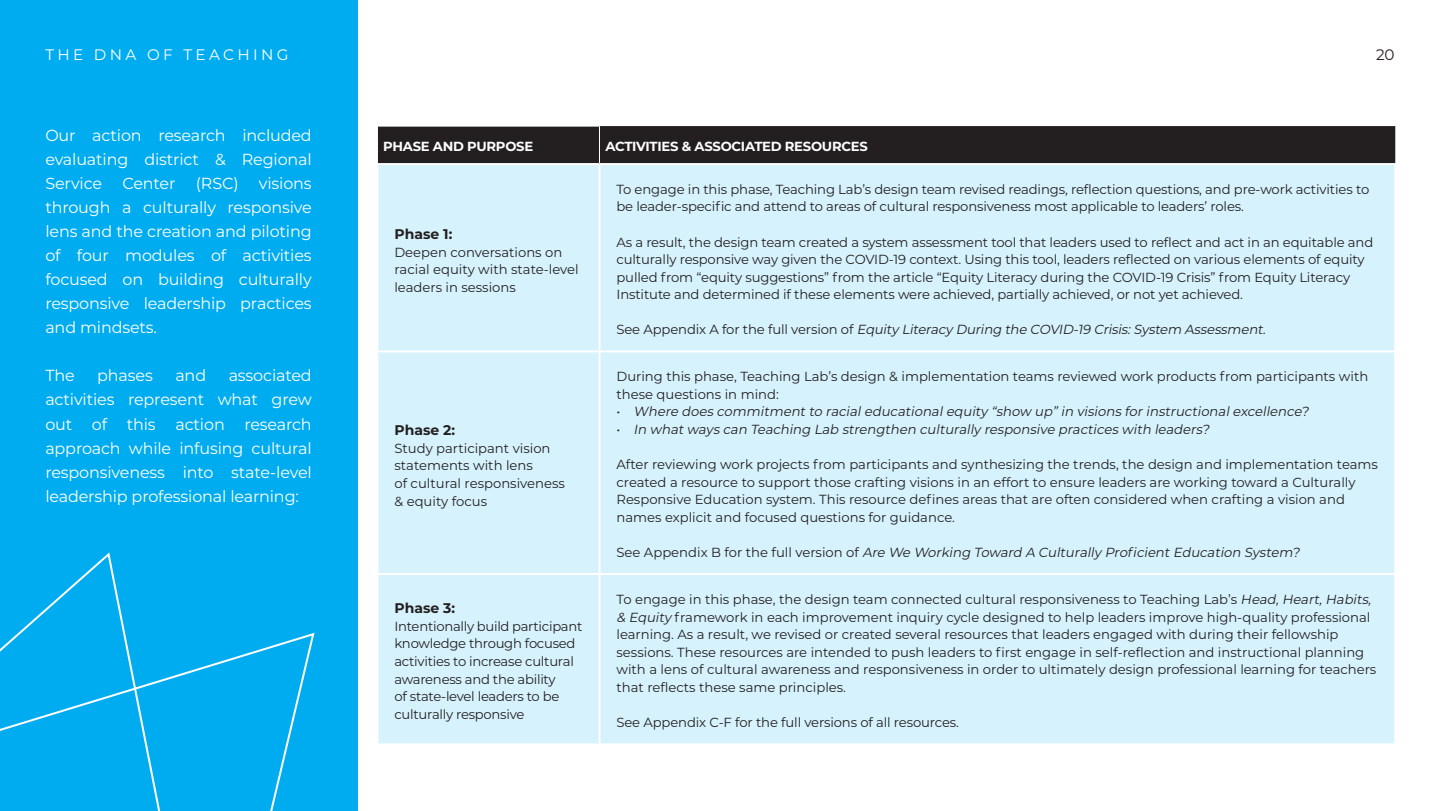
<style>
.page{position:relative;width:1440px;height:811px;background:#fff}
.page>*{position:absolute;margin:0;border:0;box-sizing:border-box;transform-origin:0 0}
.t1{font:16px/24px "Montserrat";letter-spacing:-.01em;color:#fff;text-align:justify}
.t2{font:15.2px "Montserrat";letter-spacing:.22em;color:#fff}
.t3{font:15.2px "Montserrat";color:#231f20}
.t4{font:700 14px "Montserrat";color:#231f20}
.t5{font:13.2px/17.6px "Montserrat";letter-spacing:-.01em;color:#231f20}
.t6{font:italic 13.2px "Montserrat";color:#231f20}
.t7{font:700 13.2px "Montserrat";letter-spacing:-.02em;color:#fff}
.s1{font-style:normal}
.s2{font-style:italic}
</style>
<div class="page">
<div style="left:0;top:0;width:357px;height:811px;background:#00acf0"></div>
<div style="left:378px;top:126px;width:1017px;height:37px;background:#231f20"></div>
<div style="left:378px;top:165px;width:1016px;height:578px;background:#d6f2fd"></div>
<hr style="left:377px;top:126px;width:223px;height:1px;background:#fff">
<hr style="left:599px;top:126px;width:1px;height:37px;background:#fff">
<hr style="left:598px;top:165px;width:2px;height:185px;background:#fff">
<hr style="left:376px;top:350px;width:223px;height:2px;background:#fff">
<hr style="left:599px;top:350px;width:797px;height:2px;background:#fff">
<hr style="left:598px;top:352px;width:2px;height:221px;background:#fff">
<hr style="left:376px;top:573px;width:223px;height:2px;background:#fff">
<hr style="left:599px;top:573px;width:797px;height:2px;background:#fff">
<hr style="left:598px;top:575px;width:2px;height:168px;background:#fff">
<svg style="left:185px;top:632px;width:130px;height:179px"></svg>
<svg style="left:0;top:552px;width:185px;height:259px"></svg>
<p class="t2" style="left:45px;top:44px;width:245px">THE DNA OF TEACHING</p>
<p class="t1" style="left:45px;top:123px;width:268px">Our action research included evaluating district &amp; Regional Service</p>
<p class="t1" style="left:45px;top:171px;width:268px;text-indent:214px">visions through a culturally responsive lens and the creation and piloting of four modules of activities focused on building culturally responsive leadership practices and mindsets.</p>
<p class="t1" style="left:45px;top:363px;width:31px">The</p>
<p class="t1" style="left:97px;top:363px;width:57px">phases</p>
<p class="t1" style="left:175px;top:363px;width:32px">and</p>
<p class="t1" style="left:122px;top:171px;width:55px">Center</p>
<p class="t1" style="left:196px;top:171px;width:44px">(RSC)</p>
<p class="t1" style="left:45px;top:363px;width:268px;text-indent:183px">associated activities represent what grew out of this action research approach while infusing cultural responsiveness into state-level leadership professional learning:</p>
<p class="t7" style="left:383px;top:137px;width:151px">PHASE AND PURPOSE</p>
<p class="t7" style="left:605px;top:137px;width:264px">ACTIVITIES &amp; ASSOCIATED RESOURCES</p>
<p class="t3" style="left:1376px;top:44px;width:20px">20</p>
<p class="t4" style="left:394px;top:224px;width:59px">Phase 1:</p>
<p class="t5" style="left:394px;top:243px;width:186px">Deepen conversations on racial equity with state-level leaders in sessions</p>
<p class="t4" style="left:394px;top:420px;width:62px">Phase 2:</p>
<p class="t5" style="left:394px;top:439px;width:172px">Study participant vision statements with lens<br>of cultural responsiveness &amp; equity focus</p>
<p class="t4" style="left:394px;top:598px;width:62px">Phase 3:</p>
<p class="t5" style="left:394px;top:617px;width:190px">Intentionally build participant knowledge through focused activities to increase cultural awareness and the ability<br>of state-level leaders to be culturally responsive</p>
<p class="t5" style="left:617px;top:180px;width:754px">To engage in this phase, Teaching Lab’s design team revised readings, reflection questions, and pre-work activities to be leader-specific and attend to areas of cultural responsiveness most applicable to leaders’ roles.</p>
<p class="t5" style="left:617px;top:233px;width:758px">As a result, the design team created a system assessment tool that leaders used to reflect and act in an equitable and culturally responsive way given the COVID-19 context. Using this tool, leaders reflected on various elements of equity pulled from “equity suggestions” from the article “Equity Literacy during the COVID-19 Crisis” from Equity Literacy Institute and determined if these elements were achieved, partially achieved, or not yet achieved.</p>
<p class="t6" style="left:617px;top:321px;width:654px"><span class="s1">S e e A p p e n d i x A fo r t h e f u l l ve r s i o n o f</span> Equity Literacy During the COVID-19 Crisis:System Assessment.</p>
<p class="t5" style="left:617px;top:367px;width:753px">During this phase, Teaching Lab’s design &amp; implementation teams reviewed work products from participants with these questions in mind:</p>
<p class="t6" style="left:617px;top:402px;width:697px"><span class="s1">•</span> Where does commitmentto racialeducationalequity “show up”in visions forinstructionalexcellence?</p>
<p class="t6" style="left:617px;top:420px;width:597px"><span class="s1">•</span> In whatways can Teaching Lab strengthen culturally responsive practices with leaders?</p>
<p class="t5" style="left:617px;top:455px;width:763px">After reviewing work projects from participants and synthesizing the trends, the design and implementation teams created a resource to support those crafting visions in an effort to ensure leaders are working toward a Culturally Responsive Education system. This resource defines areas that are often considered when crafting a vision and names explicit and focused questions for guidance.</p>
<p class="t6" style="left:617px;top:543px;width:688px"><span class="s1">S e e A p p e n d i x B fo r t h e fu l l ve rs i o n of</span> Are We Working Toward A Culturally ProficientEducation System?</p>
<p class="t5" style="left:617px;top:590px;width:761px">To engage in this phase, the design team connected cultural responsiveness to Teaching Lab’s <span class="s2">Head,Heart,Habits, &amp; Equity</span> framework in each improvement inquiry cycle designed to help leaders improve high-quality professional learning. As a result, we revised or created several resources that leaders engaged with during their fellowship sessions. These resources are intended to push leaders to first engage in self-reflection and instructional planning with a lens of cultural awareness and responsiveness in order to ultimately design professional learning for teachers that reflects these same principles.</p>
<p class="t5" style="left:617px;top:713px;width:344px">See Appendix C-F for the full versions of all resources.</p>
</div>
